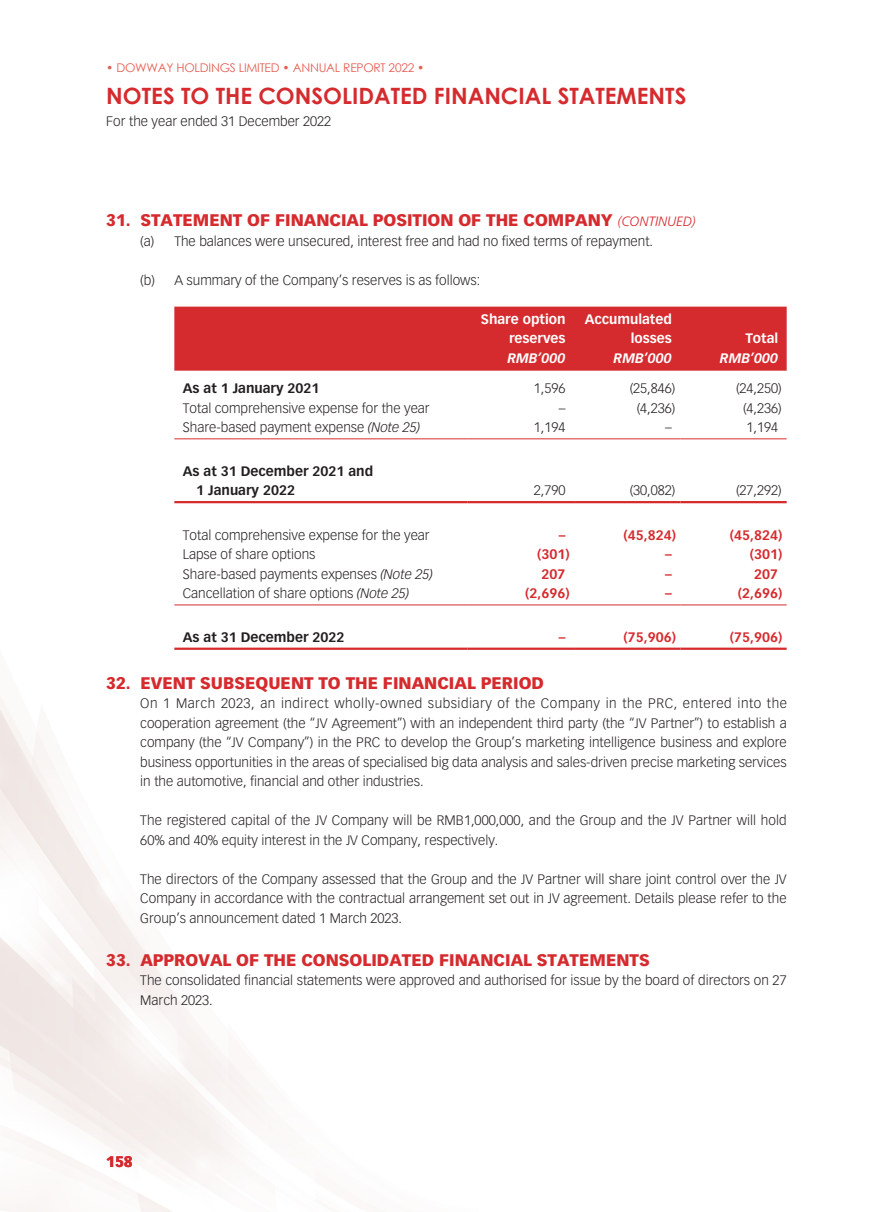
<style>
.page{position:relative;width:893px;height:1212px;background:#fff}
.page>*{position:absolute;margin:0;border:0;box-sizing:border-box;transform-origin:0 0}
.t1{font:700 22.5px "Century Gothic";color:#d52b2e}
.t2{font:900 16.5px "Vectora LT Std";color:#d52b2e}
.t3{font:900 15px "Vectora LT Std";color:#d52b2e}
.t4{font:300 13.5px/19.5px "Vectora LT Std";color:#231f20;text-align:justify}
.t5{font:700 13.5px/19.5px "Vectora LT Std";color:#231f20}
.t6{font:700 13.5px "Vectora LT Std";color:#d52b2e}
.t7{font:700 13.5px/19.5px "Vectora LT Std";color:#fff;text-align:right}
.t8{font:italic 700 13.5px "Vectora LT Std";color:#fff}
.t9{font:12px "Century Gothic";letter-spacing:-.02em;color:#e55f54}
.s1{font-family:"Frutiger LT Std";font-weight:300;font-style:italic;font-size:13.5px}
.s2{font-style:italic}
</style>
<div class="page">
<div style="left:174px;top:307px;width:613px;height:64px;background:#d52b2e"></div>
<hr style="left:174px;top:438px;width:294px;height:1px;background:#d52b2e">
<hr style="left:468px;top:438px;width:106px;height:1px;background:#d52b2e">
<hr style="left:574px;top:438px;width:106px;height:1px;background:#d52b2e">
<hr style="left:680px;top:438px;width:107px;height:1px;background:#d52b2e">
<hr style="left:174px;top:501px;width:294px;height:2px;background:#d52b2e">
<hr style="left:468px;top:501px;width:106px;height:2px;background:#d52b2e">
<hr style="left:574px;top:501px;width:106px;height:2px;background:#d52b2e">
<hr style="left:680px;top:501px;width:107px;height:2px;background:#d52b2e">
<hr style="left:174px;top:604px;width:294px;height:1px;background:#d52b2e">
<hr style="left:468px;top:604px;width:106px;height:1px;background:#d52b2e">
<hr style="left:574px;top:604px;width:106px;height:1px;background:#d52b2e">
<hr style="left:680px;top:604px;width:107px;height:1px;background:#d52b2e">
<hr style="left:174px;top:648px;width:294px;height:2px;background:#d52b2e">
<hr style="left:468px;top:648px;width:106px;height:2px;background:#d52b2e">
<hr style="left:574px;top:648px;width:106px;height:2px;background:#d52b2e">
<hr style="left:680px;top:648px;width:107px;height:2px;background:#d52b2e">
<p class="t9" style="left:106px;top:59px;width:320px">• DOWWAY HOLDINGS LIMITED • ANNUAL REPORT 2022 •</p>
<h1 class="t1" style="left:106px;top:79px;width:582px">NOTES TO THE CONSOLIDATED FINANCIAL STATEMENTS</h1>
<p class="t4" style="left:106px;top:112px;width:226px">For the year ended 31 December 2022</p>
<p class="t2" style="left:106px;top:210px;width:591px">31. STATEMENT OF FINANCIAL POSITION OF THE COMPANY <span class="s1">(CONTINUED)</span></p>
<p class="t4" style="left:140px;top:231px;width:514px">(a) The balances were unsecured, interest free and had no fixed terms of repayment.</p>
<p class="t4" style="left:140px;top:270px;width:341px">(b) A summary of the Company’s reserves is as follows:</p>
<p class="t7" style="left:481px;top:309px;width:86px">Share option reserves</p>
<p class="t7" style="left:585px;top:309px;width:88px">Accumulated losses</p>
<p class="t7" style="left:745px;top:329px;width:34px">Total</p>
<p class="t8" style="left:507px;top:350px;width:60px">RMB’000</p>
<p class="t8" style="left:614px;top:350px;width:60px">RMB’000</p>
<p class="t8" style="left:720px;top:350px;width:60px">RMB’000</p>
<p class="t5" style="left:183px;top:379px;width:138px">As at 1 January 2021</p>
<p class="t4" style="left:534px;top:379px;width:33px">1,596</p>
<p class="t4" style="left:630px;top:379px;width:47px">(25,846)</p>
<p class="t4" style="left:736px;top:379px;width:47px">(24,250)</p>
<p class="t4" style="left:183px;top:398px;width:248px">Total comprehensive expense for the year</p>
<p class="t4" style="left:559px;top:398px;width:8px">–</p>
<p class="t4" style="left:637px;top:398px;width:40px">(4,236)</p>
<p class="t4" style="left:743px;top:398px;width:40px">(4,236)</p>
<p class="t4" style="left:183px;top:418px;width:239px">Share-based payment expense <span class="s2">(Note 25)</span></p>
<p class="t4" style="left:534px;top:418px;width:33px">1,194</p>
<p class="t4" style="left:665px;top:418px;width:8px">–</p>
<p class="t4" style="left:747px;top:418px;width:33px">1,194</p>
<p class="t5" style="left:196px;top:461px;width:178px;text-indent:-13px">As at 31 December 2021 and<br>1 January 2022</p>
<p class="t4" style="left:534px;top:481px;width:33px">2,790</p>
<p class="t4" style="left:630px;top:481px;width:47px">(30,082)</p>
<p class="t4" style="left:736px;top:481px;width:47px">(27,292)</p>
<p class="t4" style="left:183px;top:526px;width:248px">Total comprehensive expense for the year</p>
<p class="t6" style="left:559px;top:527px;width:8px">–</p>
<p class="t6" style="left:624px;top:527px;width:54px">(45,824)</p>
<p class="t6" style="left:730px;top:527px;width:54px">(45,824)</p>
<p class="t4" style="left:183px;top:545px;width:134px">Lapse of share options</p>
<p class="t6" style="left:537px;top:546px;width:34px">(301)</p>
<p class="t6" style="left:665px;top:546px;width:8px">–</p>
<p class="t6" style="left:750px;top:546px;width:34px">(301)</p>
<p class="t4" style="left:183px;top:565px;width:252px">Share-based payments expenses <span class="s2">(Note 25)</span></p>
<p class="t6" style="left:542px;top:566px;width:25px">207</p>
<p class="t6" style="left:665px;top:566px;width:8px">–</p>
<p class="t6" style="left:754px;top:566px;width:25px">207</p>
<p class="t4" style="left:183px;top:584px;width:228px">Cancellation of share options <span class="s2">(Note 25)</span></p>
<p class="t6" style="left:525px;top:585px;width:46px">(2,696)</p>
<p class="t6" style="left:665px;top:585px;width:8px">–</p>
<p class="t6" style="left:738px;top:585px;width:46px">(2,696)</p>
<p class="t5" style="left:183px;top:627px;width:163px">As at 31 December 2022</p>
<p class="t6" style="left:559px;top:629px;width:8px">–</p>
<p class="t6" style="left:624px;top:629px;width:54px">(75,906)</p>
<p class="t6" style="left:730px;top:629px;width:54px">(75,906)</p>
<p class="t2" style="left:106px;top:672px;width:439px">32. EVENT SUBSEQUENT TO THE FINANCIAL PERIOD</p>
<p class="t4" style="left:140px;top:694px;width:648px">On 1 March 2023, an indirect wholly-owned subsidiary of the Company in the PRC, entered into the cooperation agreement (the “JV Agreement”) with an independent third party (the “JV Partner”) to establish a company (the “JV Company”) in the PRC to develop the Group’s marketing intelligence business and explore business opportunities in the areas of specialised big data analysis and sales-driven precise marketing services in the automotive, financial and other industries.</p>
<p class="t4" style="left:140px;top:811px;width:648px">The registered capital of the JV Company will be RMB1,000,000, and the Group and the JV Partner will hold<br>60% and 40% equity interest in the JV Company, respectively.</p>
<p class="t4" style="left:140px;top:869px;width:648px">The directors of the Company assessed that the Group and the JV Partner will share joint control over the JV Company in accordance with the contractual arrangement set out in JV agreement. Details please refer to the Group’s announcement dated 1 March 2023.</p>
<p class="t2" style="left:106px;top:949px;width:545px">33. APPROVAL OF THE CONSOLIDATED FINANCIAL STATEMENTS</p>
<p class="t4" style="left:140px;top:971px;width:648px">The consolidated financial statements were approved and authorised for issue by the board of directors on 27<br>March 2023.</p>
<p class="t3" style="left:106px;top:1152px;width:28px">158</p>
</div>
